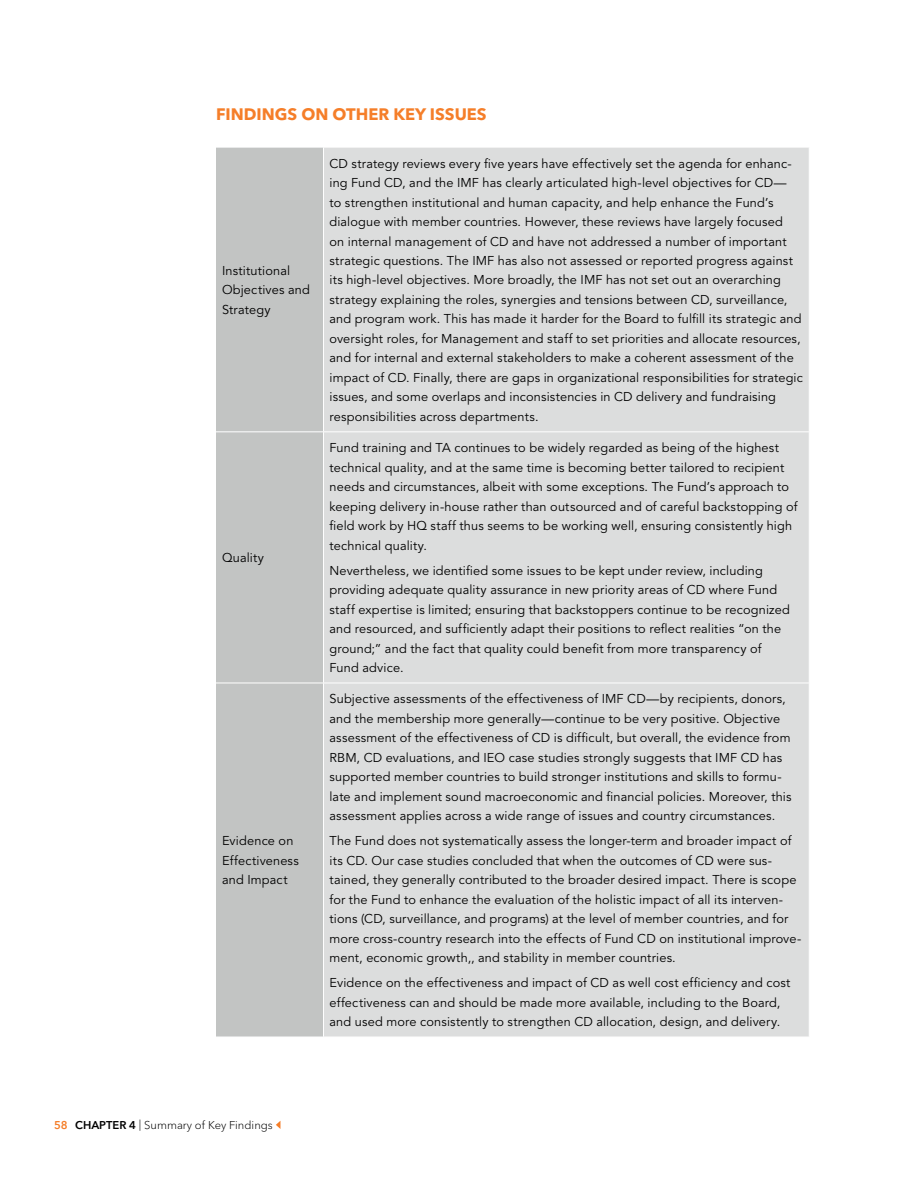
<style>
.page{position:relative;width:918px;height:1188px;background:#fff}
.page>*{position:absolute;margin:0;border:0;box-sizing:border-box;transform-origin:0 0}
.t1{font:700 16.5px "Avenir Next W1 G";color:#f57e29}
.t2{font:12.75px/19.5px "Avenir LT Std";letter-spacing:.015em;color:#000}
.t3{font:300 11.25px "Avenir Next W1 G";color:#000}
.s1{font-weight:600;color:#f57e29}
.s2{font-weight:600}
</style>
<div class="page">
<div style="left:216px;top:148px;width:107px;height:889px;background:#c2c4c3"></div>
<div style="left:324px;top:148px;width:485px;height:889px;background:#dcdddd"></div>
<hr style="left:216px;top:431px;width:107px;height:1px;background:#fff">
<hr style="left:216px;top:683px;width:107px;height:1px;background:#fff">
<hr style="left:323px;top:431px;width:487px;height:1px;background:#fff">
<hr style="left:323px;top:683px;width:487px;height:1px;background:#fff">
<svg style="left:276px;top:1121px;width:4px;height:8px"></svg>
<p class="t1" style="left:216px;top:102px;width:272px">FINDINGS ON OTHER KEY ISSUES</p>
<p class="t2" style="left:222px;top:261px;width:89px">Institutional<br>Objectives and<br>Strategy</p>
<p class="t2" style="left:222px;top:548px;width:44px">Quality</p>
<p class="t2" style="left:222px;top:831px;width:78px">Evidence on<br>Effectiveness and Impact</p>
<p class="t2" style="left:329px;top:154px;width:475px">CD strategy reviews every five years have effectively set the agenda for enhanc&shy;ing Fund CD, and the IMF has clearly articulated high-level objectives for CD—<br>to strengthen institutional and human capacity, and help enhance the Fund’s dialogue with member countries. However, these reviews have largely focused<br>on internal management of CD and have not addressed a number of important strategic questions. The IMF has also not assessed or reported progress against its high-level objectives. More broadly, the IMF has not set out an overarching strategy explaining the roles, synergies and tensions between CD, surveillance, and program work. This has made it harder for the Board to fulfill its strategic and oversight roles, for Management and staff to set priorities and allocate resources, and for internal and external stakeholders to make a coherent assessment of the impact of CD. Finally, there are gaps in organizational responsibilities for strategic issues, and some overlaps and inconsistencies in CD delivery and fundraising responsibilities across departments.</p>
<p class="t2" style="left:329px;top:438px;width:470px">Fund training and TA continues to be widely regarded as being of the highest technical quality, and at the same time is becoming better tailored to recipient needs and circumstances, albeit with some exceptions. The Fund’s approach to keeping delivery in-house rather than outsourced and of careful backstopping of field work by HQ staff thus seems to be working well, ensuring consistently high technical quality.</p>
<p class="t2" style="left:329px;top:561px;width:462px">Nevertheless, we identified some issues to be kept under review, including providing adequate quality assurance in new priority areas of CD where Fund staff expertise is limited; ensuring that backstoppers continue to be recognized and resourced, and sufficiently adapt their positions to reflect realities “on the ground;” and the fact that quality could benefit from more transparency of Fund advice.</p>
<p class="t2" style="left:329px;top:689px;width:464px">Subjective assessments of the effectiveness of IMF CD—by recipients, donors, and the membership more generally—continue to be very positive. Objective assessment of the effectiveness of CD is difficult, but overall, the evidence from RBM, CD evaluations, and IEO case studies strongly suggests that IMF CD has supported member countries to build stronger institutions and skills to formu&shy;late and implement sound macroeconomic and financial policies. Moreover, this assessment applies across a wide range of issues and country circumstances.</p>
<p class="t2" style="left:329px;top:831px;width:473px">The Fund does not systematically assess the longer-term and broader impact of its CD. Our case studies concluded that when the outcomes of CD were sus&shy;tained, they generally contributed to the broader desired impact. There is scope for the Fund to enhance the evaluation of the holistic impact of all its interven&shy;tions (CD, surveillance, and programs) at the level of member countries, and for more cross-country research into the effects of Fund CD on institutional improve&shy;ment, economic growth,, and stability in member countries.</p>
<p class="t2" style="left:329px;top:973px;width:463px">Evidence on the effectiveness and impact of CD as well cost efficiency and cost effectiveness can and should be made more available, including to the Board, and used more consistently to strengthen CD allocation, design, and delivery.</p>
<p class="t3" style="left:54px;top:1116px;width:220px"><span class="s1">58</span> <span class="s2">CHAPTER 4</span> | Summary of Key Findings</p>
</div>
